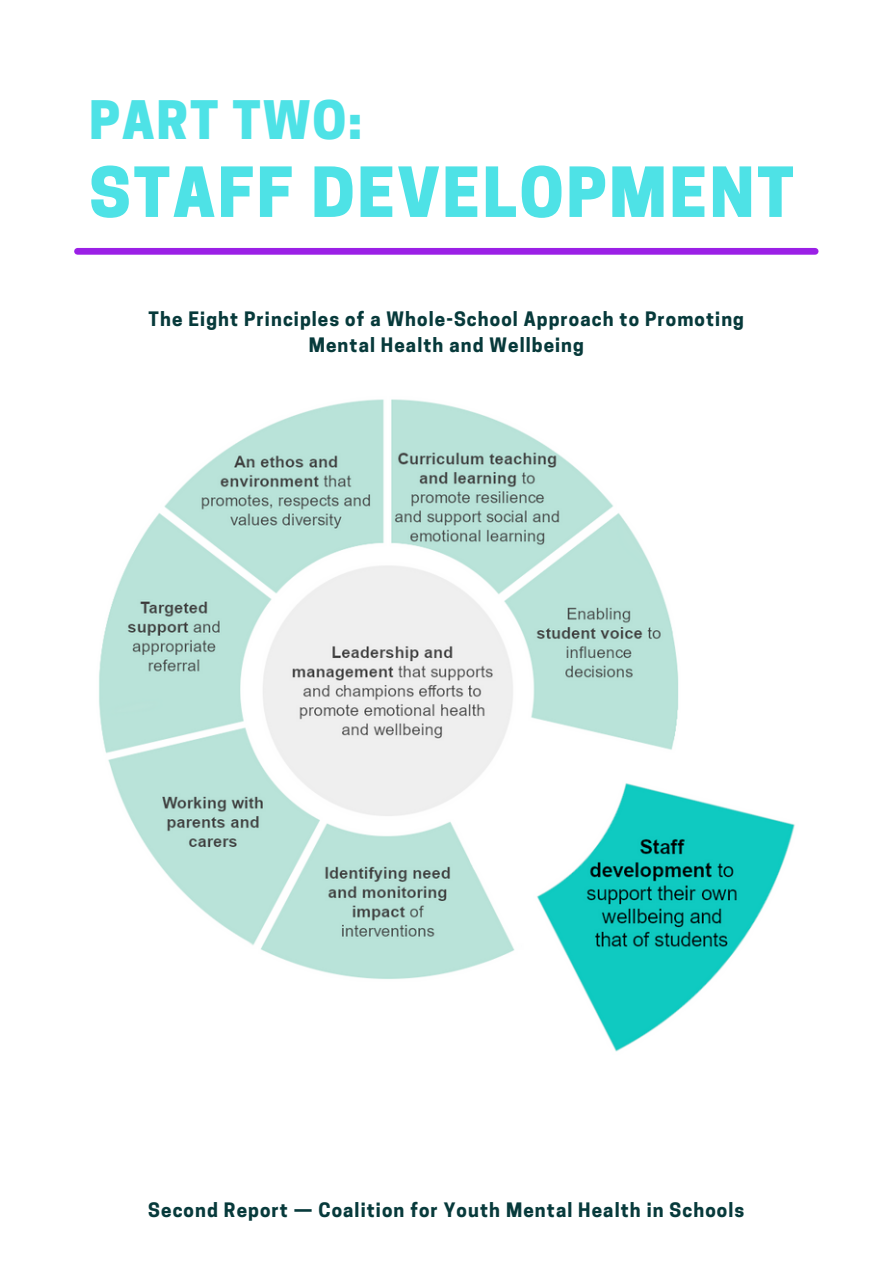
<style>
.page{position:relative;width:893px;height:1264px;background:#fff}
.page>*{position:absolute;margin:0;border:0;box-sizing:border-box;transform-origin:0 0}
.t1{font:800 64.8px "Cooper Hewitt";letter-spacing:.04em;color:#4ee2e6}
.t2{font:800 49.8px "Cooper Hewitt";letter-spacing:.04em;color:#4ee2e6}
.t3{font:700 18.75px/25.8px "Cooper Hewitt";letter-spacing:.06em;color:#073a3b;text-align:center}
</style>
<div class="page">
<img style="left:99px;top:399px;width:696px;height:653px">
<div style="left:77px;top:248px;width:738px;height:7px;background:#9b20e6"></div>
<p class="t2" style="left:89px;top:101px;width:274px">PART TWO:</p>
<p class="t1" style="left:89px;top:168px;width:706px">STAFF DEVELOPMENT</p>
<p class="t3" style="left:149px;top:308px;width:597px">The Eight Principles of a Whole-School Approach to Promoting<br>Mental Health and Wellbeing</p>
<p class="t3" style="left:148px;top:1198px;width:597px">Second Report — Coalition for Youth Mental Health in Schools</p>
</div>
